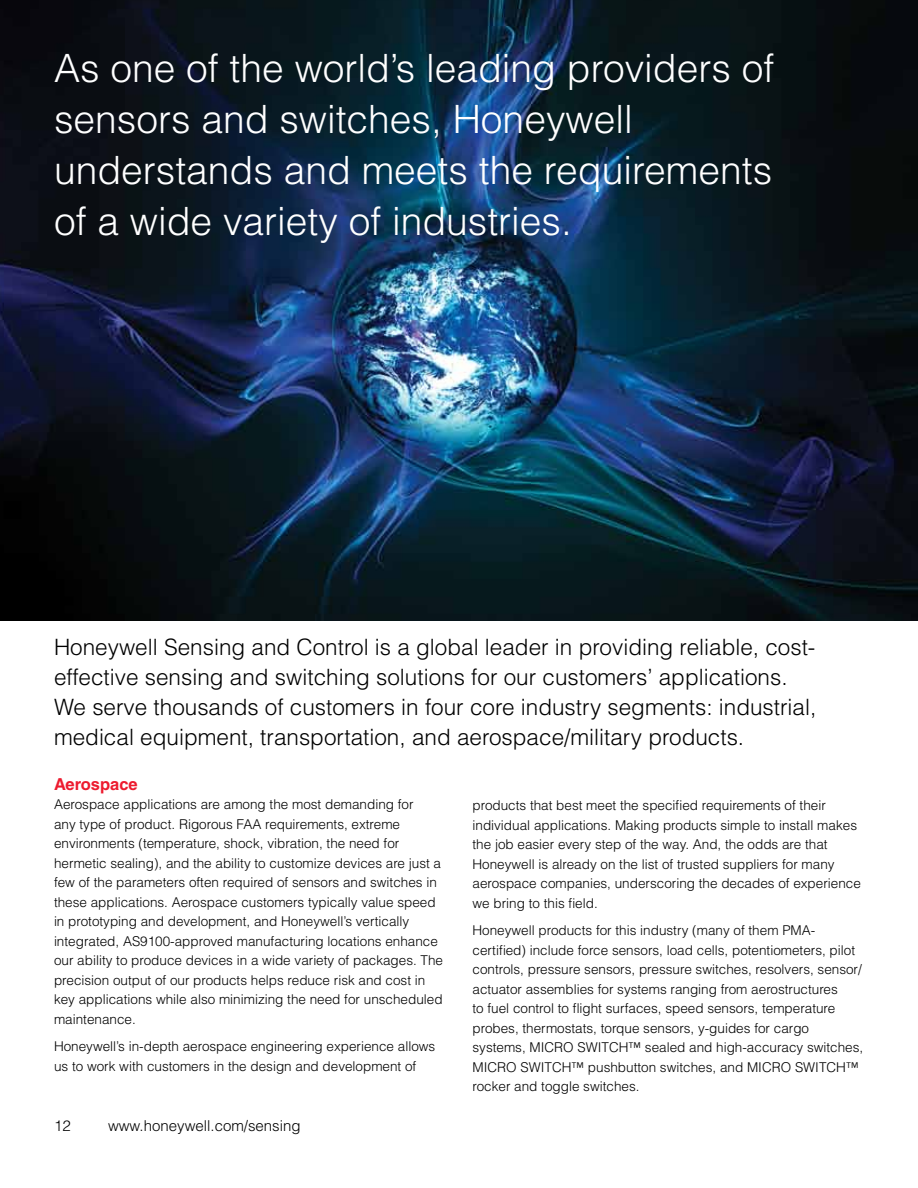
<style>
.page{position:relative;width:918px;height:1188px;background:#fff}
.page>*{position:absolute;margin:0;border:0;box-sizing:border-box;transform-origin:0 0}
.t1{font:300 39px/51px "Helvetica LT Std";color:#fff}
.t2{font:300 22.5px/30px "Helvetica LT Std";color:#000}
.t3{font:700 16.5px "Helvetica LT Std";color:#ed1b2f}
.t4{font:300 15px "Helvetica LT Std";color:#000}
.t5{font:300 13.5px/19.5px "Helvetica LT Std";color:#000}
</style>
<div class="page">
<img style="left:0;top:0;width:918px;height:621px">
<h1 class="t1" style="left:54px;top:42px;width:722px">As one of the world’s leading providers of sensors and switches, Honeywell understands and meets the requirements of a wide variety of industries.</h1>
<p class="t2" style="left:54px;top:632px;width:764px">Honeywell Sensing and Control is a global leader in providing reliable, cost&shy;effective sensing and switching solutions for our customers’ applications.<br>We serve thousands of customers in four core industry segments: industrial, medical equipment, transportation, and aerospace/military products.</p>
<p class="t3" style="left:54px;top:774px;width:85px">Aerospace</p>
<p class="t5" style="left:54px;top:795px;width:391px">Aerospace applications are among the most demanding for<br>any type of product. Rigorous FAA requirements, extreme environments (temperature, shock, vibration, the need for hermetic sealing), and the ability to customize devices are just a few of the parameters often required of sensors and switches in these applications. Aerospace customers typically value speed in prototyping and development, and Honeywell’s vertically integrated, AS9100-approved manufacturing locations enhance our ability to produce devices in a wide variety of packages. The precision output of our products helps reduce risk and cost in key applications while also minimizing the need for unscheduled maintenance.</p>
<p class="t5" style="left:54px;top:1037px;width:383px">Honeywell’s in-depth aerospace engineering experience allows us to work with customers in the design and development of</p>
<p class="t4" style="left:54px;top:1117px;width:18px">12</p>
<p class="t4" style="left:108px;top:1117px;width:194px">www.honeywell.com/sensing</p>
<p class="t5" style="left:472px;top:796px;width:390px">products that best meet the specified requirements of their individual applications. Making products simple to install makes the job easier every step of the way. And, the odds are that Honeywell is already on the list of trusted suppliers for many aerospace companies, underscoring the decades of experience we bring to this field.</p>
<p class="t5" style="left:472px;top:921px;width:392px">Honeywell products for this industry (many of them PMA&shy;certified) include force sensors, load cells, potentiometers, pilot controls, pressure sensors, pressure switches, resolvers, sensor/ actuator assemblies for systems ranging from aerostructures<br>to fuel control to flight surfaces, speed sensors, temperature probes, thermostats, torque sensors, y-guides for cargo systems, MICRO SWITCH™ sealed and high-accuracy switches, MICRO SWITCH™ pushbutton switches, and MICRO SWITCH™ rocker and toggle switches.</p>
</div>
